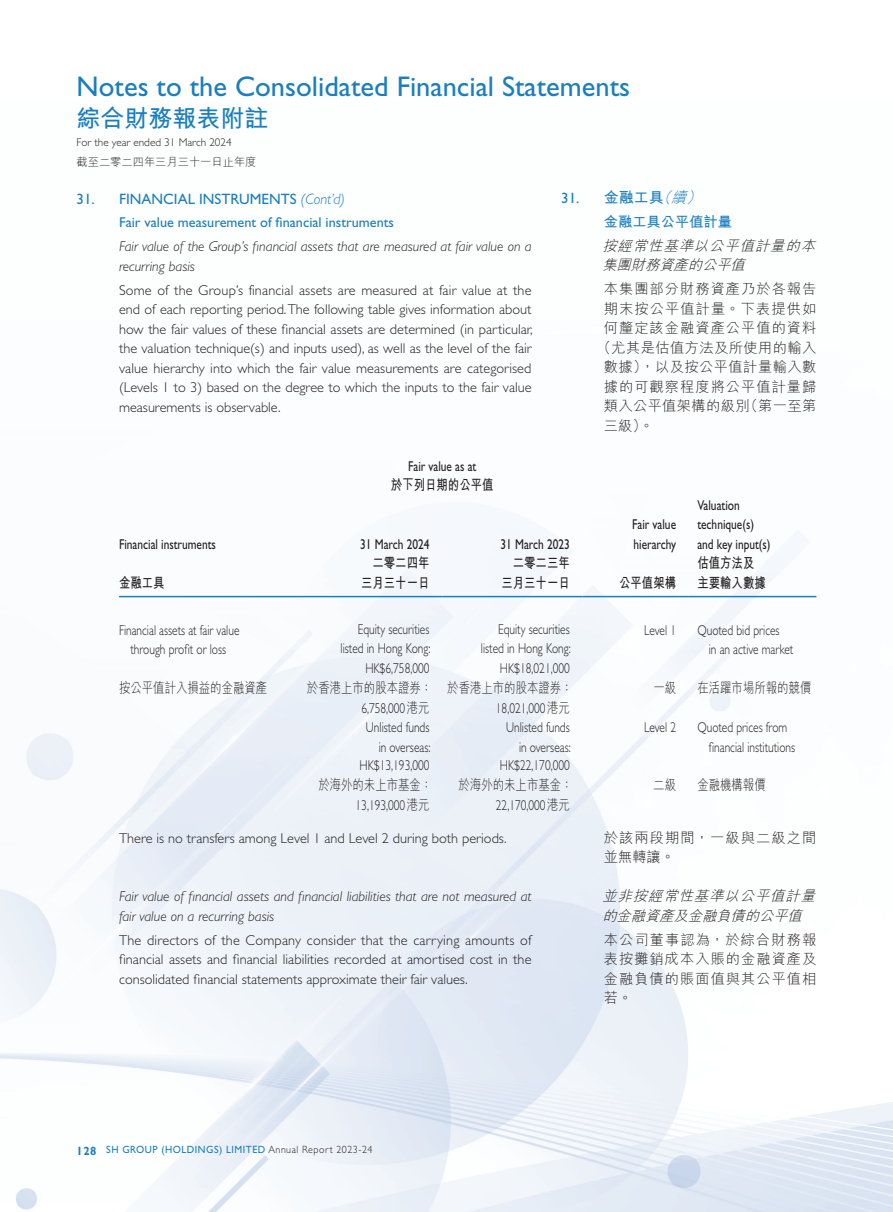
<style>
.page{position:relative;width:893px;height:1212px;background:#fff}
.page>*{position:absolute;margin:0;border:0;box-sizing:border-box;transform-origin:0 0}
.t1{font:28.5px "Gill Sans Std";color:#1b7ebd}
.t2{font:700 24px "M Hei HK";color:#1b7ebd}
.t3{font:15px "Gill Sans Std";color:#1b7ebd}
.t4{font:700 15px "M Hei HK";color:#1b7ebd}
.t5{font:300 14.25px/19.5px "Gill Sans Std";color:#231f20;text-align:justify}
.t6{font:300 14.25px/19.5px "Gill Sans Std";color:#231f20;text-align:right;scale:.8 1}
.t7{font:italic 300 14.25px/19.5px "Gill Sans Std";color:#231f20}
.t8{font:14.25px/19.5px "Gill Sans Std";color:#231f20;scale:.8 1}
.t9{font:300 14.25px/19.5px "M Hei HK";letter-spacing:.03em;color:#231f20;text-align:justify}
.t10{font:300 14.25px "M Hei HK";color:#231f20;scale:.8 1}
.t11{font:italic 300 14.25px/19.5px "M Hei HK";color:#231f20}
.t12{font:700 14.25px/19.5px "M Hei HK";color:#231f20;text-align:right;scale:.8 1}
.t13{font:14.25px "Gill Sans Std";color:#1b7ebd}
.t14{font:300 14.25px "M Hei HK";letter-spacing:.07em;color:#231f20}
.t15{font:300 14.25px/19.5px "M Hei HK";letter-spacing:.075em;color:#231f20}
.t16{font:300 14.25px "M Hei HK";letter-spacing:.03em;color:#231f20;scale:.8 1}
.t17{font:700 14.25px "M Hei HK";color:#1b7ebd}
.t18{font:300 11.25px "Gill Sans Std";color:#231f20}
.t19{font:300 11.25px "M Hei HK";color:#231f20}
.t20{font:10.5px "Gill Sans Std";letter-spacing:.05em;color:#1b7ebd;scale:.95 1}
.s1{font-weight:300;font-style:italic}
.s2{font-family:"Gill Sans Std";font-weight:400}
.s3{font-family:"M Hei HK"}
.s4{font-weight:700;font-size:12px}
.s5{font-weight:300;color:#231f20}
</style>
<div class="page">
<hr style="left:119px;top:596px;width:183px;height:1px;background:#1b7ebd">
<hr style="left:302px;top:596px;width:140px;height:1px;background:#1b7ebd">
<hr style="left:442px;top:596px;width:141px;height:1px;background:#1b7ebd">
<hr style="left:583px;top:596px;width:106px;height:1px;background:#1b7ebd">
<hr style="left:689px;top:596px;width:127px;height:1px;background:#1b7ebd">
<h1 class="t1" style="left:77px;top:70px;width:555px">Notes to the Consolidated Financial Statements</h1>
<h2 class="t2" style="left:77px;top:100px;width:194px">綜合財務報表附註</h2>
<p class="t18" style="left:77px;top:136px;width:157px">For the year ended 31 March 2024</p>
<p class="t19" style="left:77px;top:154px;width:182px">截至二零二四年三月三十一日止年度</p>
<p class="t3" style="left:77px;top:190px;width:270px">31. FINANCIAL INSTRUMENTS <span class="s1">(Cont’d)</span></p>
<p class="t13" style="left:119px;top:214px;width:276px">Fair value measurement of financial instruments</p>
<p class="t7" style="left:119px;top:237px;width:414px">Fair value of the Group’s financial assets that are measured at fair value on a recurring basis</p>
<p class="t5" style="left:119px;top:280px;width:415px">Some of the Group’s financial assets are measured at fair value at the end of each reporting period. The following table gives information about how the fair values of these financial assets are determined (in particular, the valuation technique(s) and inputs used), as well as the level of the fair value hierarchy into which the fair value measurements are categorised (Levels 1 to 3) based on the degree to which the inputs to the fair value measurements is observable.</p>
<p class="t8" style="left:408px;top:456px;width:87px">Fair value as at</p>
<p class="t12" style="left:391px;top:474px;width:130px">於下列日期的公平值</p>
<p class="t4" style="left:561px;top:187px;width:147px"><span class="s2">31.</span> 金融工具<span class="s1">（續）</span></p>
<p class="t17" style="left:604px;top:211px;width:130px">金融工具公平值計量</p>
<p class="t11" style="left:602px;top:235px;width:219px">按經常性基準以公平值計量的本集團財務資產的公平值</p>
<p class="t14" style="left:604px;top:279px;width:214px">本集團部分財務資產乃於各報告</p>
<p class="t15" style="left:604px;top:298px;width:214px">期末按公平值計量。下表提供如</p>
<p class="t14" style="left:604px;top:318px;width:214px">何釐定該金融資產公平值的資料</p>
<p class="t9" style="left:597px;top:337px;width:221px">（尤其是估值方法及所使用的輸入</p>
<p class="t9" style="left:604px;top:357px;width:214px">數據），以及按公平值計量輸入數</p>
<p class="t14" style="left:604px;top:376px;width:214px">據的可觀察程度將公平值計量歸</p>
<p class="t9" style="left:604px;top:396px;width:214px">類入公平值架構的級別（第一至第</p>
<p class="t9" style="left:604px;top:415px;width:51px">三級）。</p>
<p class="t8" style="left:119px;top:534px;width:123px">Financial instruments</p>
<p class="t8" style="left:360px;top:534px;width:88px">31 March 2024</p>
<p class="t8" style="left:501px;top:534px;width:88px">31 March 2023</p>
<p class="t12" style="left:119px;top:572px;width:59px">金融工具</p>
<p class="t12" style="left:361px;top:552px;width:87px">二零二四年三月三十一日</p>
<p class="t12" style="left:501px;top:552px;width:87px">二零二三年三月三十一日</p>
<p class="t8" style="left:632px;top:515px;width:56px">Fair value hierarchy</p>
<p class="t12" style="left:619px;top:572px;width:73px">公平值架構</p>
<p class="t8" style="left:697px;top:495px;width:93px">Valuation technique(s) and key input(s)</p>
<p class="t12" style="left:697px;top:552px;width:87px;text-align:left">估值方法及主要輸入數據</p>
<p class="t6" style="left:119px;top:620px;width:152px;text-align:center">Financial assets at fair value through profit or loss</p>
<p class="t6" style="left:341px;top:619px;width:114px">Equity securities listed in Hong Kong:<br>HK$6,758,000</p>
<p class="t6" style="left:481px;top:619px;width:114px">Equity securities listed in Hong Kong:<br>HK$18,021,000</p>
<p class="t6" style="left:644px;top:620px;width:41px">Level 1</p>
<p class="t6" style="left:709px;top:620px;width:107px;text-align:left;text-indent:-11px">Quoted bid prices<br>in an active market</p>
<p class="t10" style="left:119px;top:678px;width:187px">按公平值計入損益的金融資產</p>
<p class="t10" style="left:307px;top:678px;width:158px">於香港上市的股本證券：</p>
<p class="t6" style="left:361px;top:698px;width:87px">6,758,000<span class="s3">港元</span></p>
<p class="t16" style="left:653px;top:678px;width:30px">一級</p>
<p class="t10" style="left:697px;top:678px;width:144px">在活躍市場所報的競價</p>
<p class="t10" style="left:447px;top:678px;width:158px">於香港上市的股本證券：</p>
<p class="t6" style="left:496px;top:698px;width:94px">18,021,000<span class="s3">港元</span></p>
<p class="t6" style="left:360px;top:718px;width:90px;line-height:19px">Unlisted funds in overseas:<br>HK$13,193,000</p>
<p class="t6" style="left:500px;top:718px;width:90px;line-height:19px">Unlisted funds in overseas:<br>HK$22,170,000</p>
<p class="t6" style="left:644px;top:718px;width:41px">Level 2</p>
<p class="t6" style="left:709px;top:718px;width:109px;text-align:left;text-indent:-11px">Quoted prices from financial institutions</p>
<p class="t10" style="left:318px;top:775px;width:144px">於海外的未上市基金：</p>
<p class="t6" style="left:356px;top:795px;width:94px">13,193,000<span class="s3">港元</span></p>
<p class="t10" style="left:459px;top:775px;width:144px">於海外的未上市基金：</p>
<p class="t6" style="left:496px;top:795px;width:94px">22,170,000<span class="s3">港元</span></p>
<p class="t16" style="left:653px;top:775px;width:30px">二級</p>
<p class="t16" style="left:697px;top:775px;width:87px">金融機構報價</p>
<p class="t5" style="left:119px;top:828px;width:389px">There is no transfers among Level 1 and Level 2 during both periods.</p>
<p class="t7" style="left:119px;top:887px;width:414px">Fair value of financial assets and financial liabilities that are not measured at fair value on a recurring basis</p>
<p class="t5" style="left:119px;top:930px;width:414px">The directors of the Company consider that the carrying amounts of financial assets and financial liabilities recorded at amortised cost in the consolidated financial statements approximate their fair values.</p>
<p class="t20" style="left:77px;top:1144px;width:313px"><span class="s4">128</span> SH GROUP (HOLDINGS) LIMITED <span class="s5">Annual Report 2023-24</span></p>
<p class="t15" style="left:604px;top:827px;width:214px">於該兩段期間，一級與二級之間並無轉讓。</p>
<p class="t11" style="left:602px;top:886px;width:219px">並非按經常性基準以公平值計量的金融資產及金融負債的公平值</p>
<p class="t9" style="left:604px;top:929px;width:214px">本公司董事認為，於綜合財務報表按攤銷成本入賬的金融資產及金融負債的賬面值與其公平值相若。</p>
</div>
